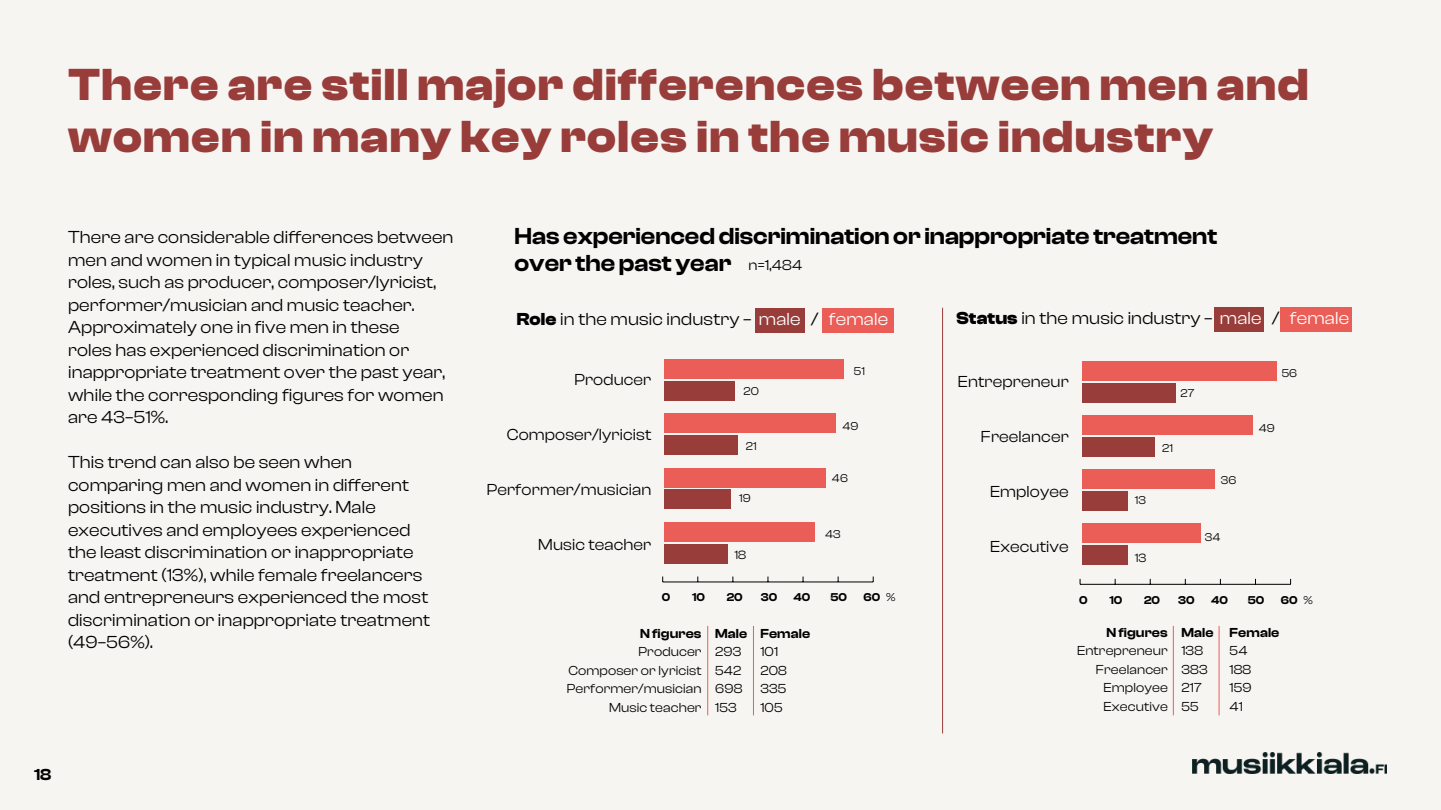
<style>
.page{position:relative;width:1441px;height:810px;background:#fff}
.page>*{position:absolute;margin:0;border:0;box-sizing:border-box;transform-origin:0 0}
.Otsikko2{font:700 46.5px/52.5px "Clash Display";letter-spacing:.03em;color:#993d3b}
.t1{font:600 24px/27px "Clash Display";color:#000}
.Leipis{font:18px/22.5px "Clash Display";letter-spacing:.01em;color:#000}
.t2{font:16.5px "Clash Display";letter-spacing:.01em;color:#000}
.t3{font:600 16.5px "Clash Display";color:#000}
.t4{font:15px "Clash Display";color:#000}
.t5{font:13.5px "Clash Display";letter-spacing:.01em;color:#000}
.t6{font:600 13.5px "Clash Display";letter-spacing:.01em;color:#000}
.t7{font:12.45px "Clash Display";color:#000}
.t8{font:600 11.85px "Clash Display";color:#000}
.t9{font:11.85px "Clash Display";letter-spacing:.01em;color:#000}
.s1{font-weight:700}
.s2{color:#fff}
.s3{font-weight:400}
</style>
<div class="page">
<div style="left:0;top:0;width:1440px;height:810px;background:#f7f5f2"></div>
<img style="left:1192px;top:753px;width:194px;height:20px">
<div style="left:664px;top:381px;width:70px;height:19px;background:#993d3b"></div>
<div style="left:664px;top:435px;width:74px;height:20px;background:#993d3b"></div>
<div style="left:664px;top:490px;width:67px;height:19px;background:#993d3b"></div>
<div style="left:664px;top:544px;width:63px;height:19px;background:#993d3b"></div>
<div style="left:664px;top:359px;width:179px;height:20px;background:#eb5e57"></div>
<div style="left:664px;top:413px;width:172px;height:20px;background:#eb5e57"></div>
<div style="left:664px;top:468px;width:161px;height:19px;background:#eb5e57"></div>
<div style="left:664px;top:522px;width:151px;height:20px;background:#eb5e57"></div>
<hr style="left:662px;top:582px;width:211px;height:1px;background:#000">
<div style="left:755px;top:308px;width:49px;height:25px;background:#993d3b"></div>
<div style="left:821px;top:308px;width:72px;height:25px;background:#eb5e57"></div>
<hr style="left:1079px;top:584px;width:211px;height:1px;background:#000">
<div style="left:1213px;top:307px;width:50px;height:25px;background:#993d3b"></div>
<div style="left:1280px;top:307px;width:71px;height:25px;background:#eb5e57"></div>
<div style="left:1082px;top:383px;width:93px;height:20px;background:#993d3b"></div>
<div style="left:1082px;top:437px;width:73px;height:20px;background:#993d3b"></div>
<div style="left:1082px;top:491px;width:45px;height:20px;background:#993d3b"></div>
<div style="left:1082px;top:545px;width:45px;height:20px;background:#993d3b"></div>
<div style="left:1082px;top:362px;width:194px;height:19px;background:#eb5e57"></div>
<div style="left:1082px;top:416px;width:170px;height:19px;background:#eb5e57"></div>
<div style="left:1082px;top:470px;width:132px;height:19px;background:#eb5e57"></div>
<div style="left:1082px;top:524px;width:118px;height:19px;background:#eb5e57"></div>
<hr style="left:707px;top:626px;width:1px;height:89px;background:#eb5e57">
<hr style="left:753px;top:626px;width:1px;height:89px;background:#eb5e57">
<hr style="left:1172px;top:626px;width:1px;height:89px;background:#eb5e57">
<hr style="left:1218px;top:626px;width:1px;height:89px;background:#eb5e57">
<hr style="left:942px;top:308px;width:1px;height:425px;background:#993d3b">
<h2 class="Otsikko2" style="left:68px;top:59px;width:1241px">There are still major differences between men and women in many key roles in the music industry</h2>
<p class="Leipis" style="left:68px;top:226px;width:387px">There are considerable differences between men and women in typical music industry roles, such as producer, composer/lyricist, performer/musician and music teacher.<br>Approximately one in five men in these<br>roles has experienced discrimination or inappropriate treatment over the past year, while the corresponding figures for women are 43–51%.</p>
<p class="Leipis" style="left:68px;top:451px;width:363px">This trend can also be seen when comparing men and women in different positions in the music industry. Male executives and employees experienced the least discrimination or inappropriate treatment (13%), while female freelancers and entrepreneurs experienced the most discrimination or inappropriate treatment (49–56%).</p>
<p class="t3" style="left:34px;top:765px;width:19px">18</p>
<h2 class="t1" style="left:514px;top:223px;width:704px">Has experienced discrimination or inappropriate treatment over the past year</h2>
<p class="t4" style="left:748px;top:257px;width:55px">n=1,484</p>
<p class="Leipis" style="left:516px;top:308px;width:373px"><span class="s1">Role</span> in the music industry – <span class="s2">male</span> / <span class="s2">female</span></p>
<p class="Leipis" style="left:956px;top:306px;width:394px"><span class="s1">Status</span> in the music industry – <span class="s2">male</span> / <span class="s2">female</span></p>
<p class="t2" style="left:574px;top:370px;width:78px">Producer</p>
<p class="t9" style="left:743px;top:384px;width:17px">20</p>
<p class="t9" style="left:853px;top:364px;width:13px">51</p>
<p class="t2" style="left:957px;top:372px;width:112px">Entrepreneur</p>
<p class="t9" style="left:1180px;top:386px;width:15px">27</p>
<p class="t9" style="left:1281px;top:366px;width:17px">56</p>
<p class="t2" style="left:507px;top:425px;width:146px">Composer/lyricist</p>
<p class="t9" style="left:745px;top:439px;width:12px">21</p>
<p class="t9" style="left:842px;top:419px;width:18px">49</p>
<p class="t2" style="left:980px;top:427px;width:89px">Freelancer</p>
<p class="t9" style="left:1162px;top:442px;width:12px">21</p>
<p class="t9" style="left:1258px;top:422px;width:18px">49</p>
<p class="t2" style="left:486px;top:480px;width:166px">Performer/musician</p>
<p class="t9" style="left:739px;top:491px;width:13px">19</p>
<p class="t9" style="left:831px;top:471px;width:18px">46</p>
<p class="t2" style="left:989px;top:482px;width:80px">Employee</p>
<p class="t9" style="left:1134px;top:494px;width:13px">13</p>
<p class="t9" style="left:1220px;top:474px;width:17px">36</p>
<p class="t2" style="left:538px;top:535px;width:115px">Music teacher</p>
<p class="t7" style="left:734px;top:548px;width:13px">18</p>
<p class="t9" style="left:825px;top:528px;width:17px">43</p>
<p class="t2" style="left:990px;top:537px;width:80px">Executive</p>
<p class="t7" style="left:1134px;top:551px;width:13px">13</p>
<p class="t9" style="left:1204px;top:530px;width:17px">34</p>
<p class="t8" style="left:661px;top:591px;width:10px">0</p>
<p class="t8" style="left:692px;top:591px;width:14px">10</p>
<p class="t8" style="left:726px;top:591px;width:18px">20</p>
<p class="t8" style="left:760px;top:591px;width:18px">30</p>
<p class="t8" style="left:793px;top:591px;width:18px">40</p>
<p class="t8" style="left:830px;top:591px;width:18px">50</p>
<p class="t8" style="left:863px;top:591px;width:33px">60 <span class="s3">%</span></p>
<p class="t8" style="left:1078px;top:593px;width:10px">0</p>
<p class="t8" style="left:1109px;top:593px;width:14px">10</p>
<p class="t8" style="left:1143px;top:593px;width:18px">20</p>
<p class="t8" style="left:1178px;top:593px;width:18px">30</p>
<p class="t8" style="left:1210px;top:593px;width:18px">40</p>
<p class="t8" style="left:1247px;top:593px;width:18px">50</p>
<p class="t8" style="left:1280px;top:593px;width:33px">60 <span class="s3">%</span></p>
<p class="t6" style="left:640px;top:626px;width:171px">N figures Male Female</p>
<p class="t5" style="left:638px;top:644px;width:104px">Producer 293</p>
<p class="t5" style="left:760px;top:644px;width:19px">101</p>
<p class="t5" style="left:568px;top:663px;width:174px">Composer or lyricist 542</p>
<p class="t5" style="left:760px;top:663px;width:28px">208</p>
<p class="t5" style="left:567px;top:681px;width:177px">Performer/musician 698</p>
<p class="t5" style="left:760px;top:681px;width:27px">335</p>
<p class="t5" style="left:609px;top:700px;width:129px">Music teacher 153</p>
<p class="t5" style="left:760px;top:700px;width:24px">105</p>
<p class="t6" style="left:1106px;top:625px;width:174px">N figures Male Female</p>
<p class="t5" style="left:1076px;top:643px;width:127px">Entrepreneur 138</p>
<p class="t5" style="left:1229px;top:643px;width:19px">54</p>
<p class="t5" style="left:1095px;top:662px;width:113px">Freelancer 383</p>
<p class="t5" style="left:1229px;top:662px;width:23px">188</p>
<p class="t5" style="left:1103px;top:680px;width:100px">Employee 217</p>
<p class="t5" style="left:1229px;top:680px;width:23px">159</p>
<p class="t5" style="left:1103px;top:699px;width:97px">Executive 55</p>
<p class="t5" style="left:1229px;top:699px;width:15px">41</p>
</div>
